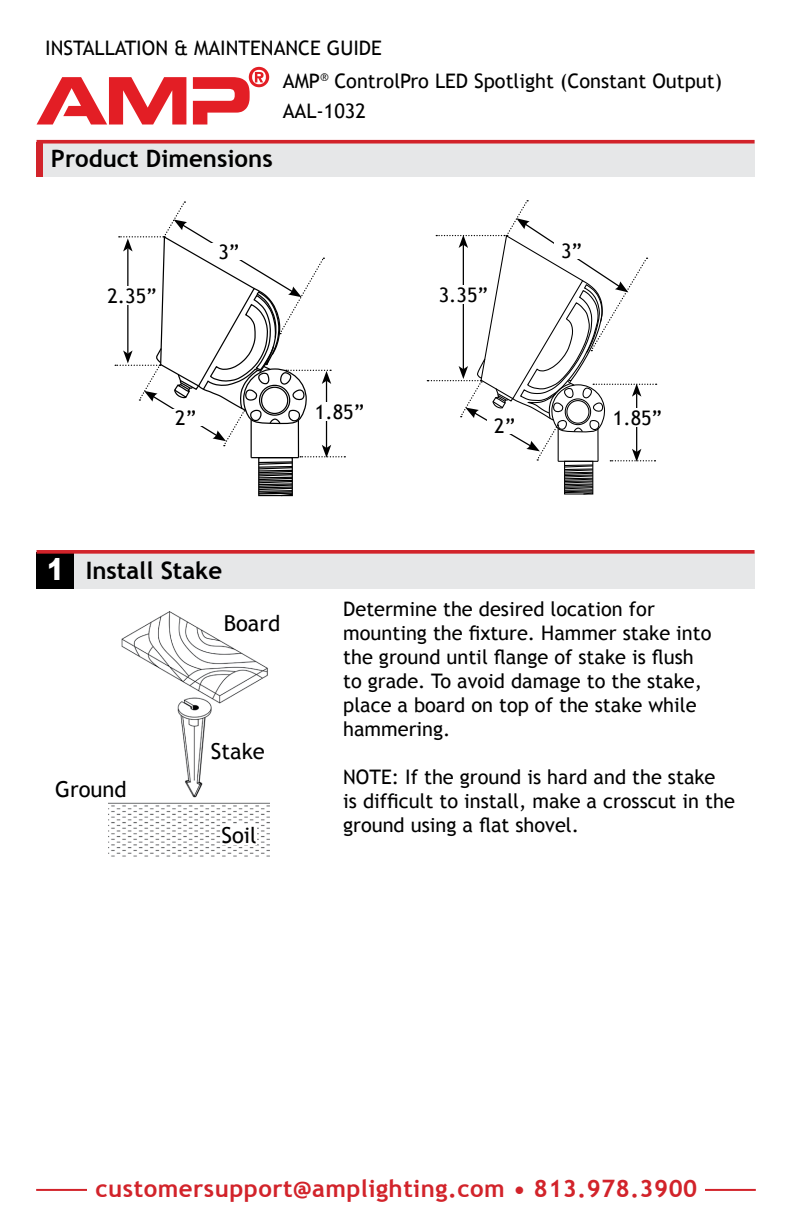
<style>
.page{position:relative;width:792px;height:1224px;background:#fff}
.page>*{position:absolute;margin:0;border:0;box-sizing:border-box;transform-origin:0 0}
.t1{font:700 24px "Trebuchet MS";letter-spacing:.02em;color:#d2232a}
.t2{font:700 24px "Trebuchet MS";color:#000}
.t3{font:22px "Trebuchet MS";color:#000}
.t4{font:20px/24px "Trebuchet MS";color:#000}
.s1{font-family:"Arial";font-weight:900;font-size:30px;color:#fff}
</style>
<div class="page">
<div style="left:37px;top:140px;width:718px;height:37px;background:#e6e7e8"></div>
<div style="left:36px;top:143px;width:7px;height:34px;background:#d2232a"></div>
<img style="left:108px;top:612px;width:162px;height:245px">
<div style="left:43px;top:552px;width:712px;height:37px;background:#e6e7e8"></div>
<div style="left:37px;top:552px;width:37px;height:37px;background:#000"></div>
<div style="left:37px;top:550px;width:718px;height:4px;border:2px solid #d2232a"></div>
<div style="left:224px;top:612px;width:57px;height:22px;background:#fff"></div>
<div style="left:211px;top:740px;width:57px;height:22px;background:#fff"></div>
<div style="left:221px;top:824px;width:36px;height:21px;background:#fff"></div>
<div style="left:55px;top:778px;width:77px;height:22px;background:#fff"></div>
<svg style="left:115px;top:201px;width:230px;height:296px"></svg>
<svg style="left:427px;top:200px;width:230px;height:295px"></svg>
<div style="left:315px;top:402px;width:49px;height:19px;background:#fff"></div>
<div style="left:613px;top:408px;width:49px;height:19px;background:#fff"></div>
<div style="left:37px;top:140px;width:718px;height:4px;border:2px solid #d2232a"></div>
<hr style="left:36px;top:1189px;width:720px;height:2px;background:#d2232a">
<div style="left:88px;top:1179px;width:617px;height:18px;background:#fff"></div>
<svg style="left:193px;top:67px;width:76px;height:58px"></svg>
<svg style="left:37px;top:77px;width:149px;height:48px"></svg>
<p class="t4" style="left:45px;top:36px;width:338px">INSTALLATION &amp; MAINTENANCE GUIDE</p>
<p class="t4" style="left:283px;top:66px;width:441px;line-height:30px">AMP<sup>®</sup> ControlPro LED Spotlight (Constant Output)<br>AAL-1032</p>
<p class="t2" style="left:51px;top:143px;width:223px">Product Dimensions</p>
<p class="t4" style="left:218px;top:240px;width:22px">3”</p>
<p class="t4" style="left:561px;top:239px;width:22px">3”</p>
<p class="t4" style="left:107px;top:284px;width:51px">2.35”</p>
<p class="t4" style="left:439px;top:283px;width:51px">3.35”</p>
<p class="t4" style="left:175px;top:406px;width:22px">2”</p>
<p class="t4" style="left:315px;top:400px;width:51px">1.85”</p>
<p class="t4" style="left:613px;top:406px;width:51px">1.85”</p>
<p class="t4" style="left:494px;top:414px;width:22px">2”</p>
<p class="t2" style="left:47px;top:556px;width:177px"><span class="s1">1</span> Install Stake</p>
<p class="t3" style="left:224px;top:610px;width:58px">Board</p>
<p class="t3" style="left:55px;top:776px;width:73px">Ground</p>
<p class="t3" style="left:211px;top:738px;width:55px">Stake</p>
<p class="t3" style="left:221px;top:822px;width:37px">Soil</p>
<p class="t4" style="left:343px;top:597px;width:370px">Determine the desired location for mounting the fixture. Hammer stake into the ground until flange of stake is flush to grade. To avoid damage to the stake, place a board on top of the stake while hammering.</p>
<p class="t4" style="left:343px;top:765px;width:393px">NOTE: If the ground is hard and the stake<br>is difficult to install, make a crosscut in the ground using a flat shovel.</p>
<p class="t1" style="left:96px;top:1173px;width:603px">customersupport@amplighting.com • 813.978.3900</p>
</div>
